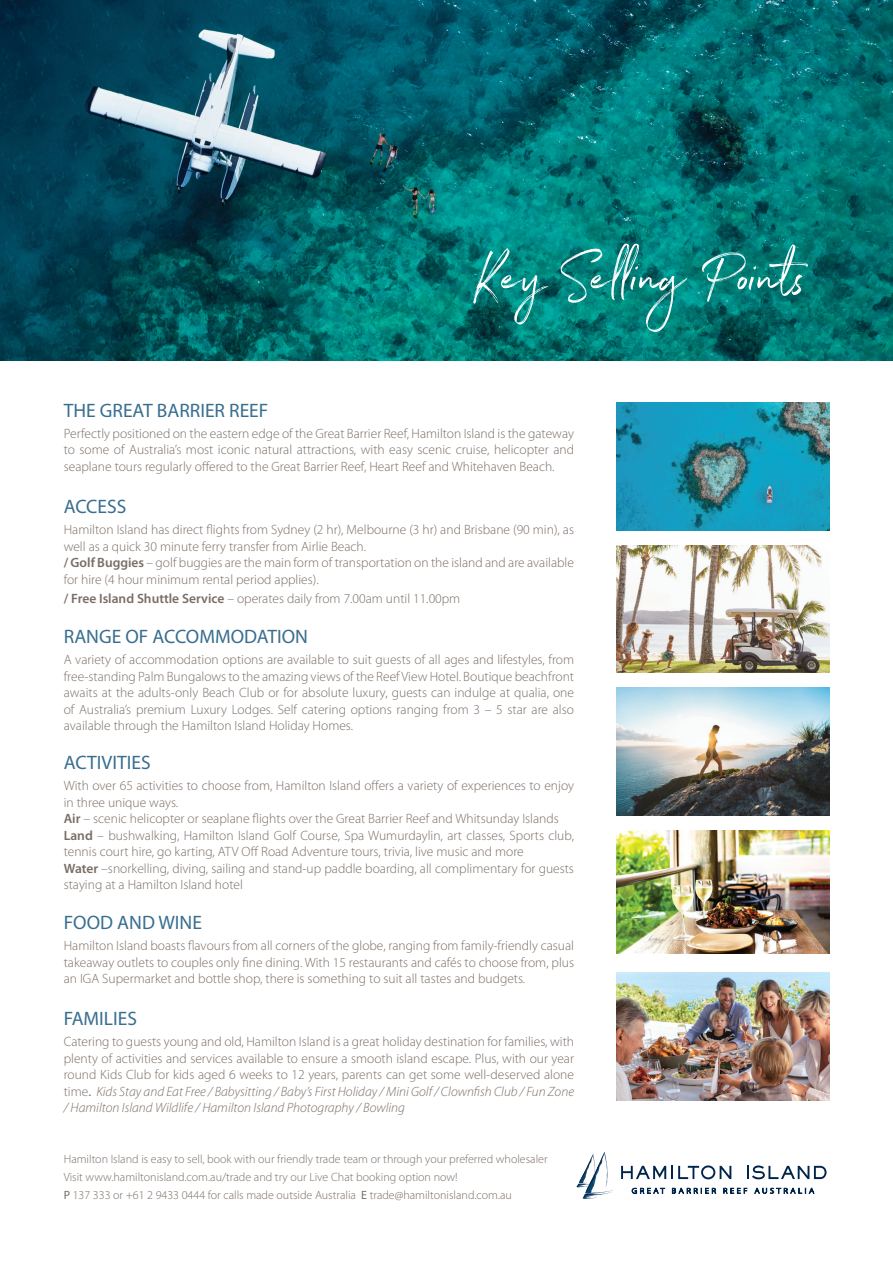
<style>
.page{position:relative;width:893px;height:1263px;background:#fff}
.page>*{position:absolute;margin:0;border:0;box-sizing:border-box;transform-origin:0 0}
.t1{font:60px "Northwell Alt";color:#fff}
.t2{font:19.5px "Myriad Pro";color:#386e8f}
.t3{font:300 13.5px/16.5px "Myriad Pro";color:#796d65;text-align:justify}
.t4{font:300 12px/18px "Myriad Pro";color:#796d65}
.s1{font-weight:600}
.s2{font-weight:400}
.s3{font-style:italic}
</style>
<div class="page">
<img style="left:0;top:0;width:893px;height:360px">
<img style="left:617px;top:403px;width:212px;height:127px">
<img style="left:617px;top:545px;width:212px;height:128px">
<img style="left:617px;top:687px;width:212px;height:128px">
<img style="left:617px;top:830px;width:212px;height:123px">
<img style="left:617px;top:972px;width:212px;height:128px">
<svg style="left:621px;top:1165px;width:110px;height:14px"></svg>
<svg style="left:747px;top:1165px;width:79px;height:14px"></svg>
<svg style="left:632px;top:1187px;width:33px;height:7px"></svg>
<svg style="left:672px;top:1187px;width:44px;height:7px"></svg>
<svg style="left:723px;top:1188px;width:24px;height:6px"></svg>
<svg style="left:754px;top:1187px;width:60px;height:7px"></svg>
<svg style="left:577px;top:1152px;width:36px;height:47px"></svg>
<h1 class="t1" style="left:476px;top:233px;width:331px">Key Selling Points</h1>
<h2 class="t2" style="left:64px;top:399px;width:206px">THE GREAT BARRIER REEF</h2>
<p class="t3" style="left:64px;top:425px;width:512px">Perfectly positioned on the eastern edge of the Great Barrier Reef, Hamilton Island is the gateway to some of Australia’s most iconic natural attractions, with easy scenic cruise, helicopter and seaplane tours regularly offered to the Great Barrier Reef, Heart Reef and Whitehaven Beach.</p>
<h2 class="t2" style="left:64px;top:495px;width:64px">ACCESS</h2>
<p class="t3" style="left:64px;top:521px;width:512px;text-align:left">Hamilton Island has direct flights from Sydney (2 hr), Melbourne (3 hr) and Brisbane (90 min), as well as a quick 30 minute ferry transfer from Airlie Beach.<br><span class="s1">/ Golf Buggies</span> – golf buggies are the main form of transportation on the island and are available for hire (4 hour minimum rental period applies).</p>
<p class="t3" style="left:64px;top:590px;width:398px"><span class="s1">/ Free Island Shuttle Service</span> – operates daily from 7.00am until 11.00pm</p>
<h2 class="t2" style="left:64px;top:625px;width:246px">RANGE OF ACCOMMODATION</h2>
<p class="t3" style="left:64px;top:651px;width:512px">A variety of accommodation options are available to suit guests of all ages and lifestyles, from free-standing Palm Bungalows to the amazing views of the Reef View Hotel. Boutique beachfront awaits at the adults-only Beach Club or for absolute luxury, guests can indulge at qualia, one of Australia’s premium Luxury Lodges. Self catering options ranging from 3 – 5 star are also available through the Hamilton Island Holiday Homes.</p>
<h2 class="t2" style="left:64px;top:751px;width:88px">ACTIVITIES</h2>
<p class="t3" style="left:64px;top:777px;width:512px;text-align:left">With over 65 activities to choose from, Hamilton Island offers a variety of experiences to enjoy in three unique ways.<br><span class="s1">Air</span> – scenic helicopter or seaplane flights over the Great Barrier Reef and Whitsunday Islands <span class="s1">Land</span> – bushwalking, Hamilton Island Golf Course, Spa Wumurdaylin, art classes, Sports club, tennis court hire, go karting, ATV Off Road Adventure tours, trivia, live music and more<br><span class="s1">Water</span> –snorkelling, diving, sailing and stand-up paddle boarding, all complimentary for guests staying at a Hamilton Island hotel</p>
<h2 class="t2" style="left:64px;top:911px;width:140px">FOOD AND WINE</h2>
<p class="t3" style="left:64px;top:937px;width:512px">Hamilton Island boasts flavours from all corners of the globe, ranging from family-friendly casual takeaway outlets to couples only fine dining. With 15 restaurants and cafés to choose from, plus an IGA Supermarket and bottle shop, there is something to suit all tastes and budgets.</p>
<h2 class="t2" style="left:64px;top:1007px;width:75px">FAMILIES</h2>
<p class="t3" style="left:64px;top:1033px;width:512px">Catering to guests young and old, Hamilton Island is a great holiday destination for families, with plenty of activities and services available to ensure a smooth island escape. Plus, with our year round Kids Club for kids aged 6 weeks to 12 years, parents can get some well-deserved alone time<span class="s2">.</span> <span class="s3">Kids Stay and Eat Free / Babysitting / Baby’s First Holiday / Mini Golf / Clownfish Club / Fun Zone / Hamilton Island Wildlife / Hamilton Island Photography / Bowling</span></p>
<p class="t4" style="left:64px;top:1150px;width:485px">Hamilton Island is easy to sell, book with our friendly trade team or through your preferred wholesaler<br>Visit www.hamiltonisland.com.au/trade and try our Live Chat booking option now!<br><span class="s2">P</span> 137 333 or +61 2 9433 0444 for calls made outside Australia <span class="s2">E</span> trade@hamiltonisland.com.au</p>
</div>
